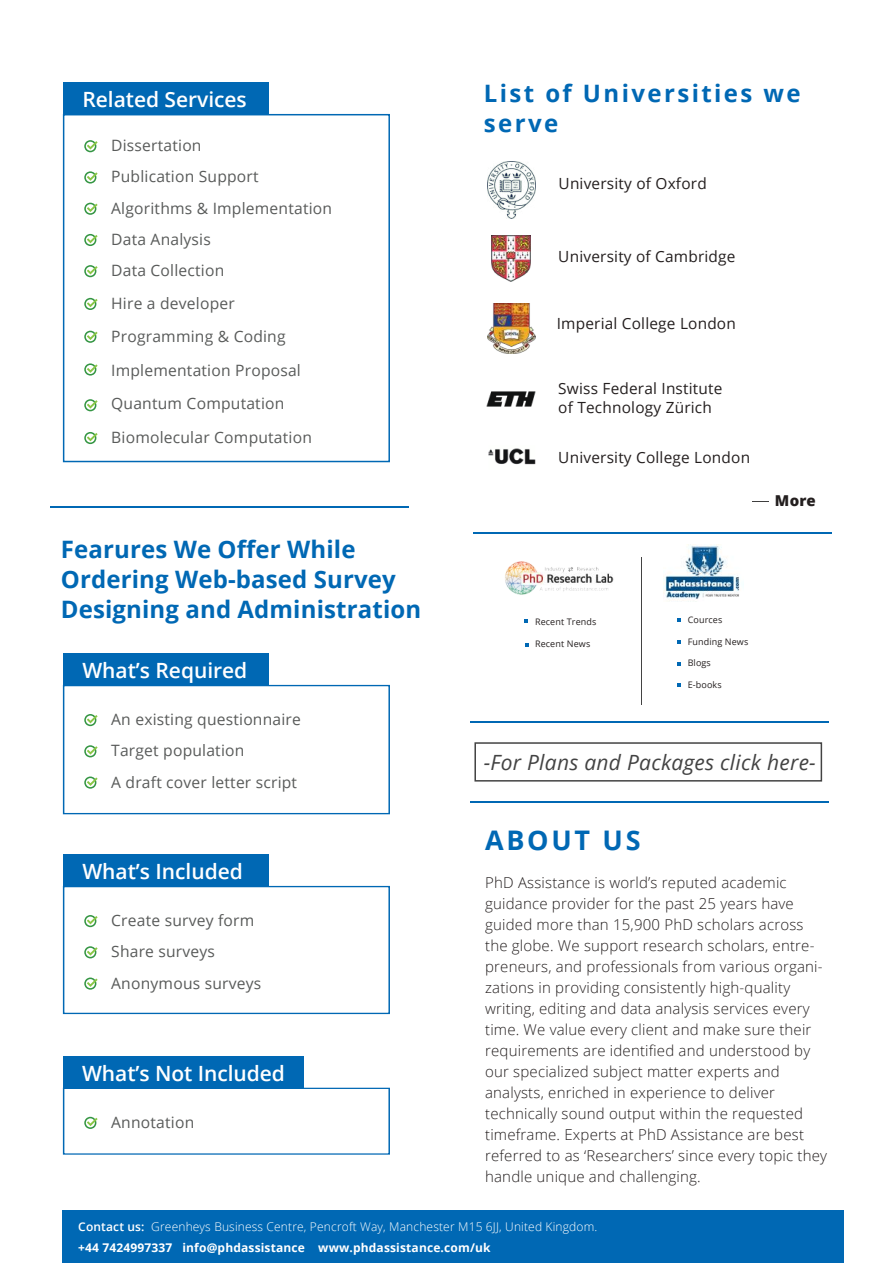
<style>
.page{position:relative;width:893px;height:1263px;background:#fff}
.page>*{position:absolute;margin:0;border:0;box-sizing:border-box;transform-origin:0 0}
.t1{font:700 27px "Open Sans";letter-spacing:.1em;color:#0068b4}
.t2{font:700 24px/30px "Open Sans";letter-spacing:.005em;color:#0068b4}
.t3{font:700 24px/30px "Open Sans";letter-spacing:.1em;color:#0068b4}
.t4{font:600 21px "Open Sans";color:#fff}
.t5{font:italic 21px "Open Sans";letter-spacing:.015em;color:#434343}
.t6{font:15.6px/32.4px "Open Sans";letter-spacing:.015em;color:#595b5a}
.t7{font:15.45px/18.5px "Open Sans";letter-spacing:.015em;color:#241f1f}
.t8{font:300 15px/21px "Open Sans";letter-spacing:.015em;color:#241f1f}
.t9{font:800 15px "Open Sans";color:#241f1f}
.t10{font:300 12px/21px "Open Sans";letter-spacing:.015em;color:#fff}
.t11{font:9px "Open Sans";letter-spacing:.015em;color:#241f1f}
.s1{font-weight:600}
.s2{font-weight:700}
</style>
<div class="page">
<div style="left:77px;top:1210px;width:766px;height:53px;background:#0068b4"></div>
<hr style="left:470px;top:801px;width:358px;height:1px;background:#0068b4">
<hr style="left:470px;top:721px;width:358px;height:2px;background:#0068b4">
<hr style="left:50px;top:506px;width:358px;height:2px;background:#0068b4">
<svg style="left:752px;top:501px;width:17px;height:1px"></svg>
<img style="left:487px;top:161px;width:48px;height:57px">
<img style="left:492px;top:236px;width:39px;height:45px">
<img style="left:487px;top:303px;width:48px;height:51px">
<img style="left:486px;top:391px;width:50px;height:16px">
<img style="left:488px;top:448px;width:47px;height:17px">
<div style="left:474px;top:742px;width:348px;height:39px;border:2px solid #434343"></div>
<div style="left:63px;top:114px;width:327px;height:348px;border:2px solid #0068b4"></div>
<div style="left:63px;top:82px;width:206px;height:33px;background:#0068b4"></div>
<svg style="left:84px;top:140px;width:14px;height:12px"></svg>
<svg style="left:84px;top:171px;width:14px;height:13px"></svg>
<svg style="left:84px;top:203px;width:14px;height:12px"></svg>
<svg style="left:84px;top:234px;width:14px;height:12px"></svg>
<svg style="left:84px;top:265px;width:14px;height:12px"></svg>
<svg style="left:84px;top:298px;width:14px;height:12px"></svg>
<svg style="left:84px;top:331px;width:14px;height:12px"></svg>
<svg style="left:84px;top:363px;width:14px;height:13px"></svg>
<svg style="left:84px;top:399px;width:14px;height:12px"></svg>
<svg style="left:84px;top:432px;width:14px;height:12px"></svg>
<div style="left:63px;top:685px;width:327px;height:129px;border:1px solid #0068b4"></div>
<div style="left:63px;top:653px;width:206px;height:32px;background:#0068b4"></div>
<svg style="left:84px;top:714px;width:14px;height:12px"></svg>
<svg style="left:84px;top:745px;width:14px;height:12px"></svg>
<svg style="left:84px;top:776px;width:14px;height:13px"></svg>
<div style="left:63px;top:886px;width:327px;height:128px;border:1px solid #0068b4"></div>
<div style="left:63px;top:854px;width:206px;height:32px;background:#0068b4"></div>
<svg style="left:84px;top:915px;width:14px;height:12px"></svg>
<svg style="left:84px;top:946px;width:14px;height:12px"></svg>
<svg style="left:84px;top:977px;width:14px;height:13px"></svg>
<div style="left:63px;top:1088px;width:327px;height:67px;border:1px solid #0068b4"></div>
<div style="left:63px;top:1056px;width:240px;height:32px;background:#0068b4"></div>
<svg style="left:84px;top:1117px;width:14px;height:12px"></svg>
<hr style="left:474px;top:532px;width:358px;height:2px;background:#0068b4">
<img style="left:505px;top:561px;width:109px;height:34px">
<svg style="left:524px;top:620px;width:4px;height:3px"></svg>
<svg style="left:677px;top:618px;width:4px;height:4px"></svg>
<svg style="left:677px;top:640px;width:4px;height:3px"></svg>
<svg style="left:677px;top:662px;width:4px;height:3px"></svg>
<svg style="left:677px;top:683px;width:4px;height:4px"></svg>
<svg style="left:525px;top:643px;width:4px;height:4px"></svg>
<hr style="left:642px;top:557px;width:1px;height:148px;background:#434343">
<img style="left:664px;top:545px;width:76px;height:57px">
<h3 class="t4" style="left:82px;top:85px;width:166px">Related Services</h3>
<p class="t6" style="left:111px;top:129px;width:222px">Dissertation<br>Publication Support<br>Algorithms &amp; Implementation<br>Data Analysis<br>Data Collection<br>Hire a developer<br>Programming &amp; Coding<br>Implementation Proposal<br>Quantum Computation<br>Biomolecular Computation</p>
<h2 class="t2" style="left:61px;top:534px;width:362px">Fearures We Offer While<br>Ordering Web-based Survey<br>Designing and Administration</h2>
<h3 class="t4" style="left:82px;top:656px;width:166px">What’s Required</h3>
<p class="t6" style="left:111px;top:703px;width:191px;line-height:31.2px">An existing questionnaire<br>Target population<br>A draft cover letter script</p>
<h3 class="t4" style="left:82px;top:857px;width:162px">What’s Included</h3>
<p class="t6" style="left:111px;top:904px;width:152px;line-height:31.2px">Create survey form<br>Share surveys<br>Anonymous surveys</p>
<h3 class="t4" style="left:82px;top:1058px;width:204px">What’s Not Included</h3>
<p class="t6" style="left:111px;top:1105px;width:85px">Annotation</p>
<h2 class="t3" style="left:484px;top:77px;width:318px">List of Universities we serve</h2>
<p class="t7" style="left:559px;top:174px;width:150px">University of Oxford</p>
<p class="t7" style="left:558px;top:247px;width:179px">University of Cambridge</p>
<p class="t7" style="left:557px;top:314px;width:181px">Imperial College London</p>
<p class="t7" style="left:558px;top:379px;width:166px">Swiss Federal Institute of Technology Zürich</p>
<p class="t7" style="left:558px;top:448px;width:193px">University College London</p>
<p class="t9" style="left:775px;top:489px;width:42px">More</p>
<p class="t11" style="left:535px;top:616px;width:63px">Recent Trends</p>
<p class="t11" style="left:535px;top:637px;width:57px">Recent News</p>
<p class="t11" style="left:688px;top:614px;width:36px">Cources</p>
<p class="t11" style="left:688px;top:635px;width:62px">Funding News</p>
<p class="t11" style="left:688px;top:657px;width:25px">Blogs</p>
<p class="t11" style="left:688px;top:679px;width:36px">E-books</p>
<h3 class="t5" style="left:484px;top:748px;width:334px">-For Plans and Packages click here-</h3>
<h1 class="t1" style="left:485px;top:821px;width:157px">ABOUT US</h1>
<p class="t8" style="left:485px;top:871px;width:343px">PhD Assistance is world’s reputed academic guidance provider for the past 25 years have guided more than 15,900 PhD scholars across the globe. We support research scholars, entre&shy;preneurs, and professionals from various organi&shy;zations in providing consistently high-quality writing, editing and data analysis services every time. We value every client and make sure their requirements are identified and understood by our specialized subject matter experts and analysts, enriched in experience to deliver technically sound output within the requested timeframe. Experts at PhD Assistance are best referred to as ‘Researchers’ since every topic they handle unique and challenging.</p>
<p class="t10" style="left:78px;top:1216px;width:521px"><span class="s1">Contact us:</span> Greenheys Business Centre, Pencroft Way, Manchester M15 6JJ, United Kingdom. <span class="s2">+44 7424997337 info@phdassistance www.phdassistance.com/uk</span></p>
</div>
